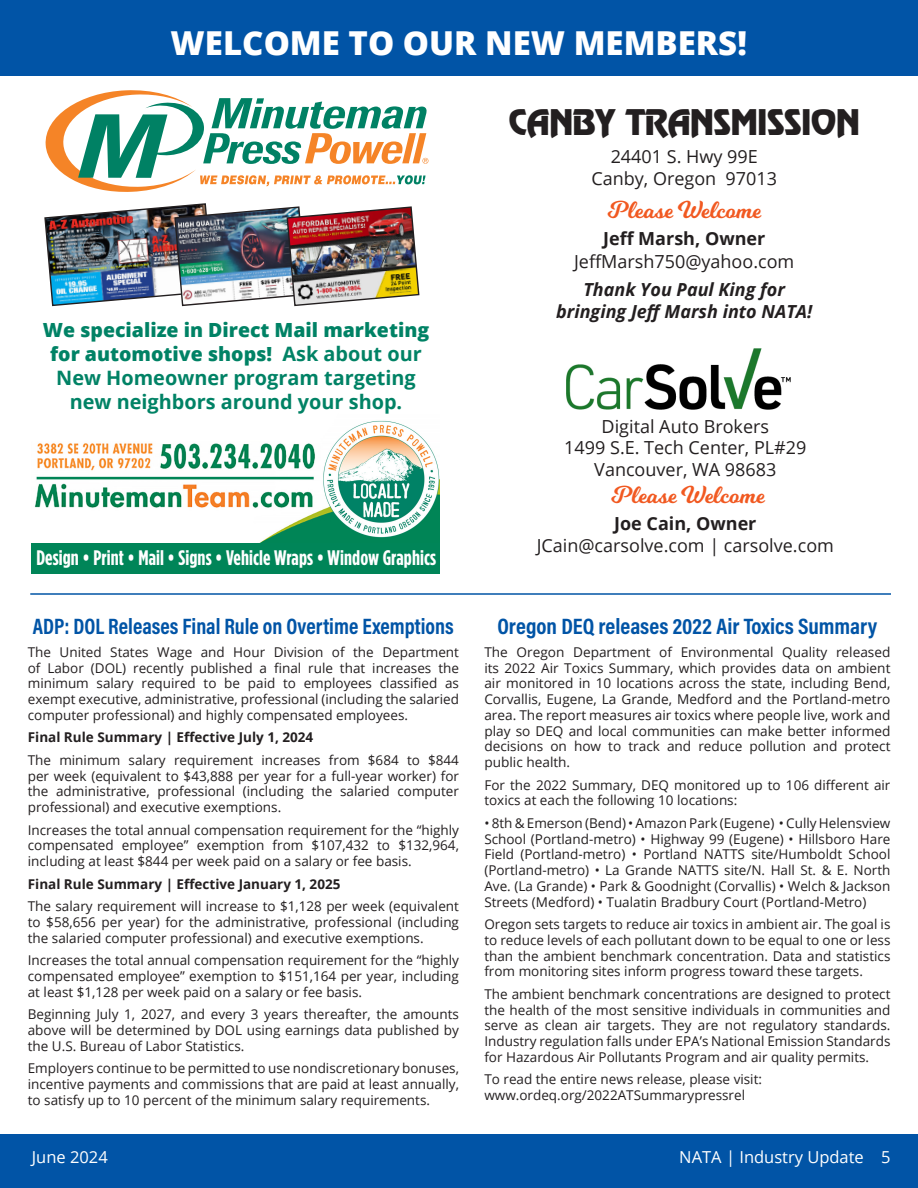
<style>
.page{position:relative;width:918px;height:1188px;background:#fff}
.page>*{position:absolute;margin:0;border:0;box-sizing:border-box;transform-origin:0 0}
.Text_12_point_regular{font:700 36px "Ragtime";letter-spacing:.01em;color:#231f20}
._22_Pt_Blue_Header{font:800 33px "Open Sans";color:#fff}
.Text_12_point_regular-2{font:24px "Milkshake";letter-spacing:.035em;color:#f15921}
.Text_12_point_regular-3{font:22.5px "Acumin Variable Concept";color:#0154a6;scale:.95 1}
.Text_12_point_regular-4{font:22.5px "Acumin Variable Concept";color:#0154a6}
.Text_12_point_regular-5{font:700 21px "Gotham Cond";letter-spacing:.005em;color:#fff}
.Text_12_point_regular-6{font:700 19.8px/24px "Open Sans";color:#008265;text-align:center}
.Text_12_point_regular-7{font:800 19.5px/24px "Open Sans";color:#008265;text-align:center}
.Text_12_point_regular-8{font:18px "Open Sans";color:#231f20}
.Text_12_point_regular-9{font:italic 700 18px/21.6px "Open Sans";color:#231f20;text-align:center}
.Text_12_point_regular-10{font:700 18px "Open Sans";color:#231f20}
.t1{font:16.5px "Open Sans";color:#fff}
.Text_12_point_regular-11{font:13.5px/15.8px "Open Sans";color:#231f20;text-align:justify}
.Text_12_point_regular-12{font:700 13.5px "Open Sans";color:#231f20}
.s1{font-weight:700;font-size:19.8px}
</style>
<div class="page">
<div style="left:0;top:0;width:918px;height:75px;background:#0154a6"></div>
<div style="left:0;top:1134px;width:918px;height:54px;background:#0154a6"></div>
<div style="left:31px;top:542px;width:408px;height:32px;background:#008558"></div>
<svg style="left:45px;top:90px;width:383px;height:102px"></svg>
<img style="left:44px;top:203px;width:376px;height:104px">
<img style="left:34px;top:420px;width:405px;height:122px">
<img style="left:566px;top:349px;width:224px;height:60px">
<hr style="left:30px;top:593px;width:861px;height:2px;background:#0154a6">
<p class="_22_Pt_Blue_Header" style="left:171px;top:18px;width:578px">WELCOME TO OUR NEW MEMBERS!</p>
<p class="Text_12_point_regular-7" style="left:43px;top:317px;width:388px">We specialize in Direct Mail marketing for automotive shops! <span class="s1">Ask about our</span></p>
<p class="Text_12_point_regular-6" style="left:56px;top:365px;width:361px">New Homeowner program targeting new neighbors around your shop.</p>
<p class="Text_12_point_regular-5" style="left:36px;top:545px;width:401px">Design • Print • Mail • Signs • Vehicle Wraps • Window Graphics</p>
<p class="Text_12_point_regular-3" style="left:33px;top:611px;width:445px">ADP: DOL Releases Final Rule on Overtime Exemptions</p>
<p class="Text_12_point_regular-11" style="left:28px;top:644px;width:433px">The United States Wage and Hour Division of the Department of Labor (DOL) recently published a final rule that increases the minimum salary required to be paid to employees classified as exempt executive, administrative, professional (including the salaried computer professional) and highly compensated employees.</p>
<p class="Text_12_point_regular-12" style="left:28px;top:728px;width:287px">Final Rule Summary | Effective July 1, 2024</p>
<p class="Text_12_point_regular-11" style="left:28px;top:752px;width:433px">The minimum salary requirement increases from $684 to $844 per week (equivalent to $43,888 per year for a full-year worker) for the administrative, professional (including the salaried computer professional) and executive exemptions.</p>
<p class="Text_12_point_regular-11" style="left:28px;top:821px;width:433px">Increases the total annual compensation requirement for the “highly compensated employee” exemption from $107,432 to $132,964, including at least $844 per week paid on a salary or fee basis.</p>
<p class="Text_12_point_regular-12" style="left:28px;top:874px;width:314px">Final Rule Summary | Effective January 1, 2025</p>
<p class="Text_12_point_regular-11" style="left:28px;top:898px;width:433px">The salary requirement will increase to $1,128 per week (equivalent to $58,656 per year) for the administrative, professional (including the salaried computer professional) and executive exemptions.</p>
<p class="Text_12_point_regular-11" style="left:28px;top:952px;width:433px">Increases the total annual compensation requirement for the “highly compensated employee” exemption to $151,164 per year, including at least $1,128 per week paid on a salary or fee basis.</p>
<p class="Text_12_point_regular-11" style="left:28px;top:1006px;width:433px">Beginning July 1, 2027, and every 3 years thereafter, the amounts above will be determined by DOL using earnings data published by the U.S. Bureau of Labor Statistics.</p>
<p class="Text_12_point_regular-11" style="left:28px;top:1060px;width:433px">Employers continue to be permitted to use nondiscretionary bonuses, incentive payments and commissions that are paid at least annually, to satisfy up to 10 percent of the minimum salary requirements.</p>
<p class="Text_12_point_regular" style="left:509px;top:101px;width:352px">CANBY TRANSMISSION</p>
<p class="Text_12_point_regular-8" style="left:611px;top:144px;width:149px">24401 S. Hwy 99E</p>
<p class="Text_12_point_regular-8" style="left:591px;top:166px;width:187px">Canby, Oregon 97013</p>
<p class="Text_12_point_regular-2" style="left:608px;top:193px;width:154px">Please Welcome</p>
<p class="Text_12_point_regular-10" style="left:603px;top:226px;width:164px">Jeff Marsh, Owner</p>
<p class="Text_12_point_regular-8" style="left:574px;top:249px;width:222px">JeffMarsh750@yahoo.com</p>
<p class="Text_12_point_regular-9" style="left:556px;top:278px;width:258px">Thank You Paul King for bringing Jeff Marsh into NATA!</p>
<p class="Text_12_point_regular-8" style="left:602px;top:414px;width:169px">Digital Auto Brokers</p>
<p class="Text_12_point_regular-8" style="left:564px;top:435px;width:244px">1499 S.E. Tech Center, PL#29</p>
<p class="Text_12_point_regular-8" style="left:594px;top:457px;width:184px">Vancouver, WA 98683</p>
<p class="Text_12_point_regular-2" style="left:611px;top:478px;width:154px">Please Welcome</p>
<p class="Text_12_point_regular-10" style="left:614px;top:511px;width:144px">Joe Cain, Owner</p>
<p class="Text_12_point_regular-8" style="left:537px;top:533px;width:299px">JCain@carsolve.com | carsolve.com</p>
<p class="Text_12_point_regular-4" style="left:498px;top:611px;width:381px">Oregon DEQ releases 2022 Air Toxics Summary</p>
<p class="Text_12_point_regular-11" style="left:484px;top:644px;width:408px">The Oregon Department of Environmental Quality released its 2022 Air Toxics Summary, which provides data on ambient air monitored in 10 locations across the state, including Bend, Corvallis, Eugene, La Grande, Medford and the Portland-metro area. The report measures air toxics where people live, work and play so DEQ and local communities can make better informed decisions on how to track and reduce pollution and protect public health.</p>
<p class="Text_12_point_regular-11" style="left:484px;top:776px;width:408px">For the 2022 Summary, DEQ monitored up to 106 different air toxics at each the following 10 locations:</p>
<p class="Text_12_point_regular-11" style="left:484px;top:815px;width:408px">• 8th &amp; Emerson (Bend) • Amazon Park (Eugene) • Cully Helensview School (Portland-metro) • Highway 99 (Eugene) • Hillsboro Hare Field (Portland-metro) • Portland NATTS site/Humboldt School (Portland-metro) • La Grande NATTS site/N. Hall St. &amp; E. North Ave. (La Grande) • Park &amp; Goodnight (Corvallis) • Welch &amp; Jackson Streets (Medford) • Tualatin Bradbury Court (Portland-Metro)</p>
<p class="Text_12_point_regular-11" style="left:484px;top:916px;width:408px">Oregon sets targets to reduce air toxics in ambient air. The goal is to reduce levels of each pollutant down to be equal to one or less than the ambient benchmark concentration. Data and statistics from monitoring sites inform progress toward these targets.</p>
<p class="Text_12_point_regular-11" style="left:484px;top:986px;width:408px">The ambient benchmark concentrations are designed to protect the health of the most sensitive individuals in communities and serve as clean air targets. They are not regulatory standards.<br>Industry regulation falls under EPA’s National Emission Standards for Hazardous Air Pollutants Program and air quality permits.</p>
<p class="Text_12_point_regular-11" style="left:484px;top:1071px;width:279px">To read the entire news release, please visit:</p>
<p class="Text_12_point_regular-11" style="left:484px;top:1087px;width:262px">www.ordeq.org/2022ATSummarypressrel</p>
<p class="t1" style="left:32px;top:1146px;width:77px">June 2024</p>
<p class="t1" style="left:679px;top:1146px;width:213px">NATA | Industry Update 5</p>
</div>
